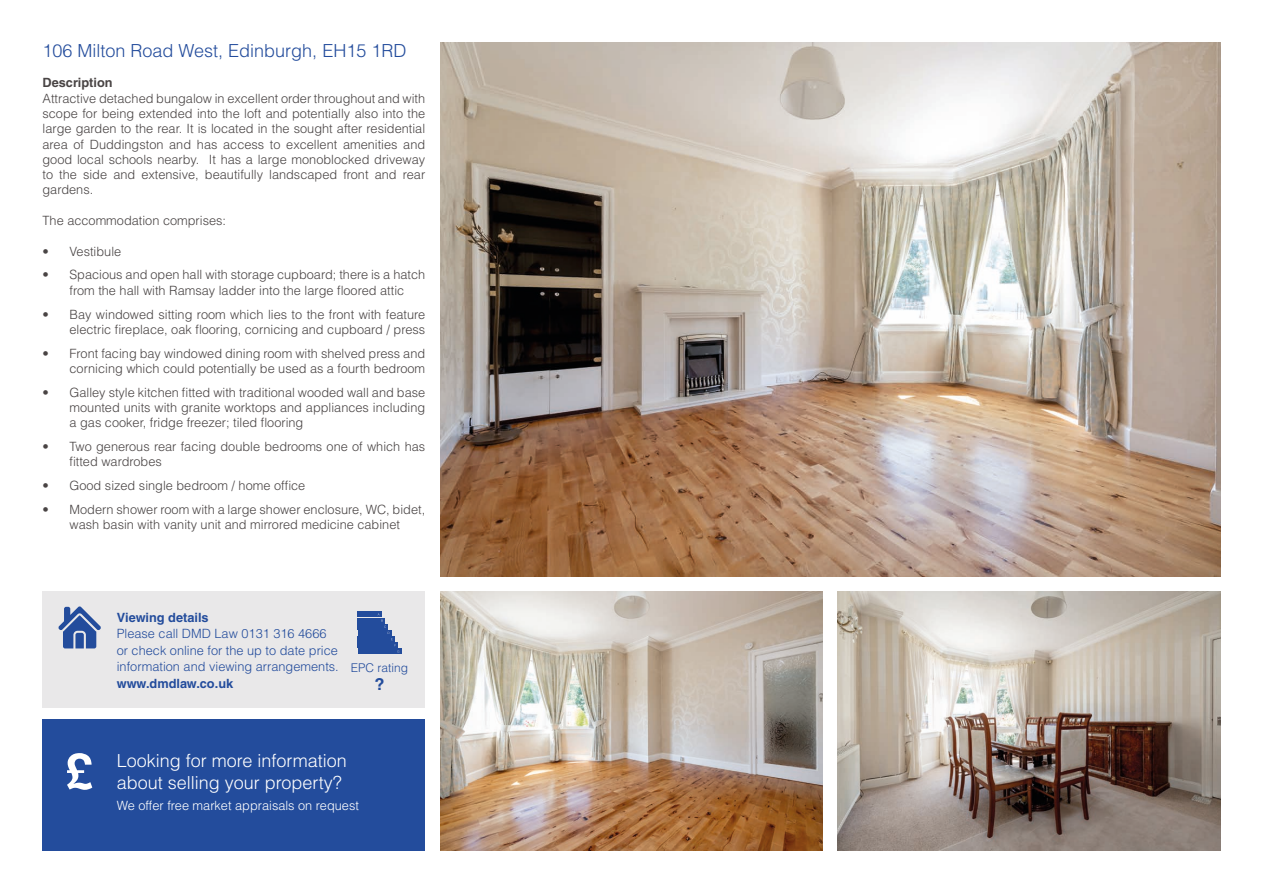
<style>
.page{position:relative;width:1263px;height:893px;background:#fff}
.page>*{position:absolute;margin:0;border:0;box-sizing:border-box;transform-origin:0 0}
.t1{font:300 18px/21.6px "Helvetica";color:#fff}
.t2{font:300 18px "Helvetica";color:#234c9c}
.t3{font:700 16.5px "Helvetica";color:#234c9c}
.t4{font:300 12.75px/15.3px "Helvetica";color:#494444;text-align:justify}
.t5{font:300 12.75px/16.5px "Helvetica";color:#234c9c}
.t6{font:300 12.75px "Helvetica";color:#fff}
.t7{font:700 12.75px "Helvetica";color:#234c9c}
.t8{font:700 12.75px "Helvetica";color:#494444}
.t9{font:300 12px "Helvetica";color:#234c9c}
</style>
<div class="page">
<img style="left:440px;top:43px;width:780px;height:533px">
<img style="left:440px;top:591px;width:383px;height:259px">
<img style="left:838px;top:591px;width:382px;height:259px">
<div style="left:43px;top:591px;width:382px;height:117px;background:#e9e8e9"></div>
<svg style="left:58px;top:606px;width:43px;height:42px"></svg>
<div style="left:358px;top:612px;width:24px;height:5px;background:#234c9c"></div>
<div style="left:358px;top:618px;width:27px;height:5px;background:#234c9c"></div>
<div style="left:358px;top:624px;width:30px;height:5px;background:#234c9c"></div>
<div style="left:358px;top:630px;width:33px;height:5px;background:#234c9c"></div>
<div style="left:358px;top:636px;width:37px;height:6px;background:#234c9c"></div>
<div style="left:358px;top:643px;width:40px;height:5px;background:#234c9c"></div>
<div style="left:358px;top:649px;width:43px;height:5px;background:#234c9c"></div>
<svg style="left:378px;top:613px;width:21px;height:40px"></svg>
<div style="left:43px;top:719px;width:382px;height:131px;background:#234c9c"></div>
<svg style="left:67px;top:753px;width:25px;height:37px"></svg>
<h1 class="t2" style="left:43px;top:39px;width:365px">106 Milton Road West, Edinburgh, EH15 1RD</h1>
<p class="t8" style="left:43px;top:75px;width:72px">Description</p>
<p class="t4" style="left:43px;top:90px;width:384px">Attractive detached bungalow in excellent order throughout and with scope for being extended into the loft and potentially also into the large garden to the rear. It is located in the sought after residential area of Duddingston and has access to excellent amenities and good local schools nearby. It has a large monoblocked driveway to the side and extensive, beautifully landscaped front and rear gardens.</p>
<p class="t4" style="left:43px;top:212px;width:185px">The accommodation comprises:</p>
<p class="t4" style="left:43px;top:243px;width:80px">• Vestibule</p>
<p class="t4" style="left:43px;top:267px;width:384px;text-align:center">• Spacious and open hall with storage cupboard; there is a hatch from the hall with Ramsay ladder into the large floored attic</p>
<p class="t4" style="left:43px;top:306px;width:384px;text-align:right">• Bay windowed sitting room which lies to the front with feature electric fireplace, oak flooring, cornicing and cupboard / press</p>
<p class="t4" style="left:43px;top:345px;width:384px;text-align:right">• Front facing bay windowed dining room with shelved press and cornicing which could potentially be used as a fourth bedroom</p>
<p class="t4" style="left:70px;top:384px;width:357px;text-indent:-27px">• Galley style kitchen fitted with traditional wooded wall and base mounted units with granite worktops and appliances including a gas cooker, fridge freezer; tiled flooring</p>
<p class="t4" style="left:70px;top:439px;width:357px;text-indent:-27px">• Two generous rear facing double bedrooms one of which has fitted wardrobes</p>
<p class="t4" style="left:43px;top:478px;width:264px">• Good sized single bedroom / home office</p>
<p class="t4" style="left:43px;top:501px;width:384px;text-align:center">• Modern shower room with a large shower enclosure, WC, bidet, wash basin with vanity unit and mirrored medicine cabinet</p>
<p class="t7" style="left:117px;top:610px;width:93px">Viewing details</p>
<p class="t5" style="left:117px;top:625px;width:224px">Please call DMD Law 0131 316 4666 or check online for the up to date price information and viewing arrangements.</p>
<p class="t7" style="left:117px;top:676px;width:118px">www.dmdlaw.co.uk</p>
<p class="t9" style="left:351px;top:661px;width:59px">EPC rating</p>
<p class="t3" style="left:374px;top:674px;width:12px">?</p>
<h1 class="t1" style="left:117px;top:750px;width:232px">Looking for more information about selling your property?</h1>
<p class="t6" style="left:117px;top:797px;width:244px">We offer free market appraisals on request</p>
</div>
